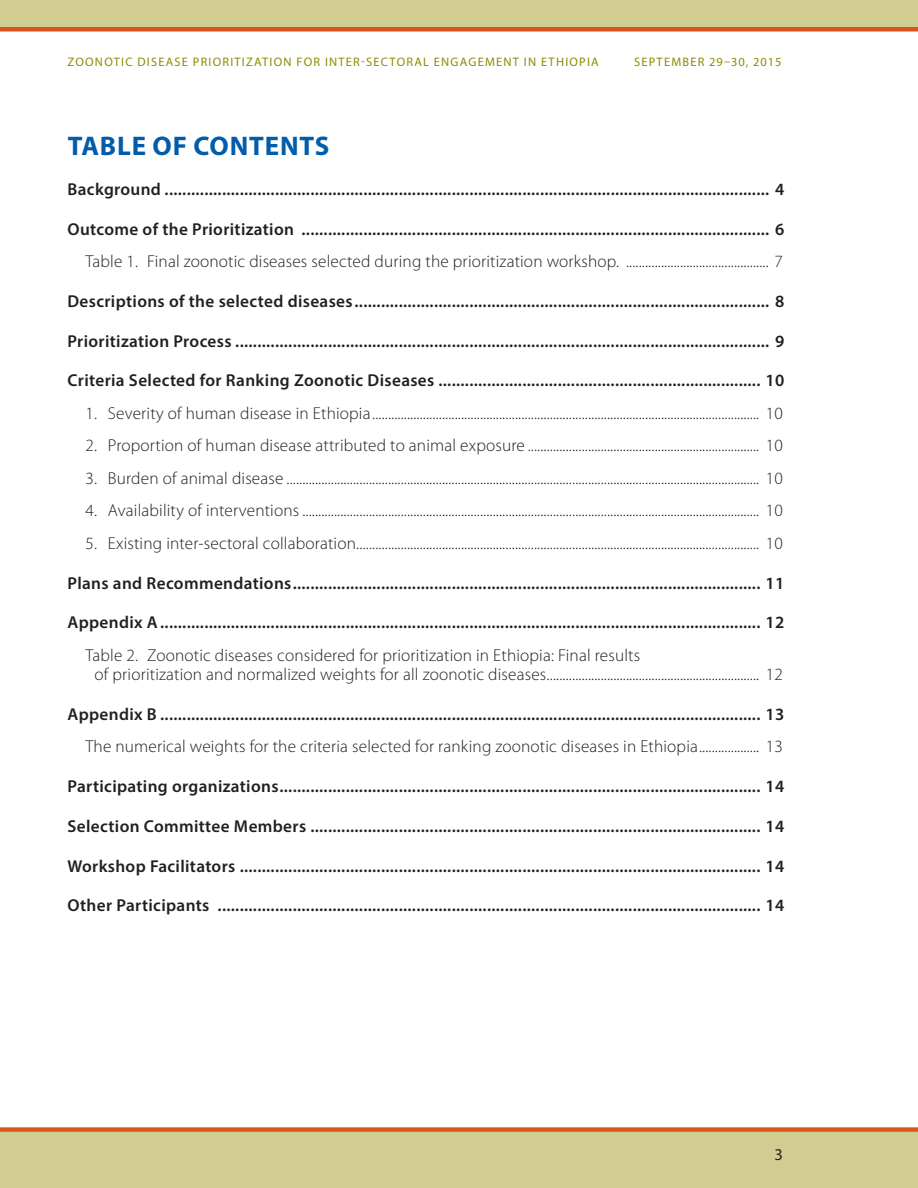
<style>
.page{position:relative;width:918px;height:1188px;background:#fff}
.page>*{position:absolute;margin:0;border:0;box-sizing:border-box;transform-origin:0 0}
.TOC_Header{font:700 27px "Myriad Pro";letter-spacing:.03em;color:#015dab}
.TOC_1{font:600 17.25px "Myriad Pro";letter-spacing:.02em;color:#231f20}
.TOC_2{font:300 17.25px/19.5px "Myriad Pro";letter-spacing:.01em;color:#231f20}
.t1{font:16.5px "Myriad Pro";color:#231f20}
.t2{font:12.3px "Myriad Pro";letter-spacing:.1em;color:#8d8b02}
</style>
<div class="page">
<div style="left:0;top:1132px;width:918px;height:56px;background:#d1cd92"></div>
<div style="left:0;top:0;width:918px;height:27px;background:#d1cd92"></div>
<div style="left:0;top:1127px;width:918px;height:5px;background:#d9531c"></div>
<div style="left:0;top:27px;width:918px;height:5px;background:#d9531c"></div>
<p class="t2" style="left:68px;top:54px;width:533px">ZOONOTIC DISEASE PRIORITIZATION FOR INTER-SECTORAL ENGAGEMENT IN ETHIOPIA</p>
<p class="t2" style="left:634px;top:54px;width:149px">SEPTEMBER 29–30, 2015</p>
<h1 class="TOC_Header" style="left:68px;top:129px;width:263px">TABLE OF CONTENTS</h1>
<p class="TOC_1" style="left:68px;top:178px;width:719px">Background ......................................................................................................................................... 4</p>
<p class="TOC_1" style="left:68px;top:218px;width:719px">Outcome of the Prioritization .......................................................................................................... 6</p>
<p class="TOC_2" style="left:86px;top:252px;width:699px">Table 1. Final zoonotic diseases selected during the prioritization workshop. ............................................. 7</p>
<p class="TOC_1" style="left:68px;top:290px;width:719px">Descriptions of the selected diseases.............................................................................................. 8</p>
<p class="TOC_1" style="left:68px;top:330px;width:719px">Prioritization Process ......................................................................................................................... 9</p>
<p class="TOC_1" style="left:68px;top:370px;width:719px">Criteria Selected for Ranking Zoonotic Diseases ......................................................................... 10</p>
<p class="TOC_2" style="left:86px;top:404px;width:699px">1. Severity of human disease in Ethiopia.......................................................................................................................... 10</p>
<p class="TOC_2" style="left:86px;top:436px;width:699px">2. Proportion of human disease attributed to animal exposure ......................................................................... 10</p>
<p class="TOC_2" style="left:86px;top:469px;width:699px">3. Burden of animal disease ..................................................................................................................................................... 10</p>
<p class="TOC_2" style="left:86px;top:501px;width:699px">4. Availability of interventions ................................................................................................................................................ 10</p>
<p class="TOC_2" style="left:86px;top:534px;width:699px">5. Existing inter-sectoral collaboration............................................................................................................................... 10</p>
<p class="TOC_1" style="left:68px;top:572px;width:719px">Plans and Recommendations.......................................................................................................... 11</p>
<p class="TOC_1" style="left:68px;top:611px;width:719px">Appendix A........................................................................................................................................ 12</p>
<p class="TOC_2" style="left:94px;top:646px;width:690px;text-indent:-9px">Table 2. Zoonotic diseases considered for prioritization in Ethiopia: Final results<br>of prioritization and normalized weights for all zoonotic diseases................................................................... 12</p>
<p class="TOC_1" style="left:68px;top:703px;width:719px">Appendix B ........................................................................................................................................ 13</p>
<p class="TOC_2" style="left:86px;top:737px;width:699px">The numerical weights for the criteria selected for ranking zoonotic diseases in Ethiopia................... 13</p>
<p class="TOC_1" style="left:68px;top:775px;width:719px">Participating organizations............................................................................................................. 14</p>
<p class="TOC_1" style="left:68px;top:815px;width:719px">Selection Committee Members ...................................................................................................... 14</p>
<p class="TOC_1" style="left:68px;top:855px;width:719px">Workshop Facilitators ...................................................................................................................... 14</p>
<p class="TOC_1" style="left:68px;top:895px;width:719px">Other Participants ........................................................................................................................... 14</p>
<p class="t1" style="left:775px;top:1144px;width:10px">3</p>
</div>
